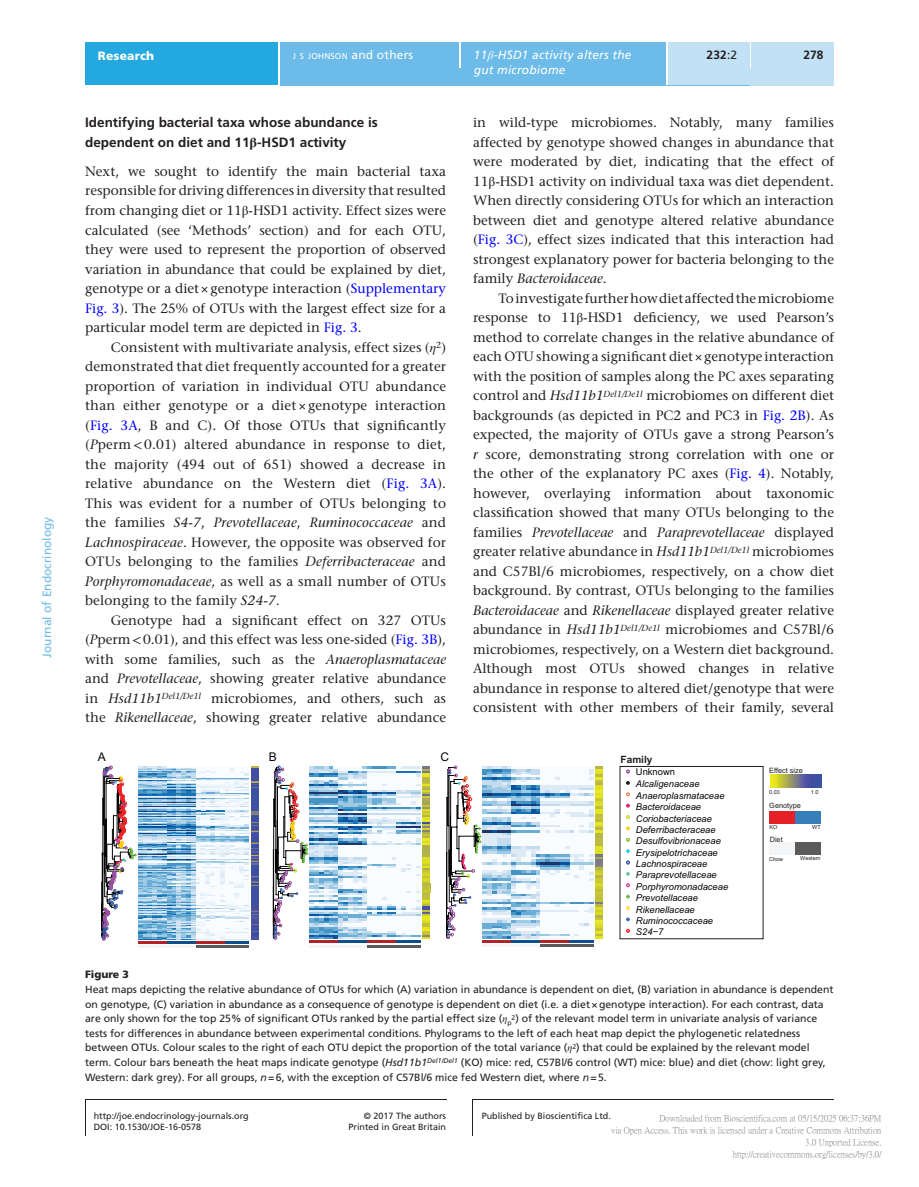
<style>
.page{position:relative;width:919px;height:1187px;background:#fff}
.page>*{position:absolute;margin:0;border:0;box-sizing:border-box;transform-origin:0 0}
.TXI{font:500 13.5px/19.5px "Stone Serif Std";color:#231f20;text-align:justify}
.TXT{font:500 13.5px/19.5px "Stone Serif Std";color:#231f20;text-align:justify}
.t1{font:700 13.5px/19.5px "Frutiger LT Std";color:#231f20}
.t2{font:italic 12px "Frutiger LT Std";letter-spacing:.015em;color:#fff}
.t3{font:12px "Frutiger LT Std";color:#6cbbe8}
.t4{font:900 12px "Frutiger LT Std";letter-spacing:.015em;color:#fff}
.t5{font:700 12px "Frutiger LT Std";letter-spacing:.005em;color:#231f20}
.t6{font:12px "Arial";color:#040504}
.FC{font:10.5px/14.5px "Frutiger LT Std";color:#231f20}
.FC-2{font:900 10.5px "Frutiger LT Std";color:#231f20}
.t7{font:700 10.05px "Arial";color:#201d1e}
.t8{font:italic 9.45px/11.4px "Arial";color:#040504}
.t9{font:9.45px "Arial";color:#040504}
.t10{font:9px/12px "P Ming Li U";color:rgb(0 0 0/.5);text-align:right}
.t11{font:9px/11.2px "Frutiger LT Std";color:#231f20;text-align:right}
.t12{font:8.4px "Frutiger LT Std";letter-spacing:.025em;color:#fff}
.t13{font:7.35px "Arial";color:#201d1e}
.t14{font:5.55px "Arial";color:#201d1e}
.s1{font-size:12px}
.s2{font-family:"STIX General"}
.s3{font-weight:400}
.s4{font-family:"STIX General";font-weight:400}
.s5{color:#00f}
.s6{font-family:"STIX General";font-weight:400;font-style:italic}
.s7{font-style:italic}
.s8{font-family:"STIX General";font-style:italic}
</style>
<div class="page">
<div style="left:85px;top:43px;width:193px;height:42px;background:#23a9e0"></div>
<div style="left:280px;top:51px;width:554px;height:34px;background:#6cbbe8"></div>
<div style="left:280px;top:43px;width:179px;height:8px;background:#6cbbe8"></div>
<hr style="left:459px;top:43px;width:2px;height:25px;background:#fff">
<div style="left:461px;top:43px;width:205px;height:42px;background:#6cbbe8"></div>
<hr style="left:666px;top:43px;width:1px;height:42px;background:#fff">
<div style="left:667px;top:43px;width:83px;height:42px;background:#c2e1f5"></div>
<div style="left:750px;top:68px;width:84px;height:17px;background:#c2e1f5"></div>
<svg style="left:750px;top:51px;width:1px;height:17px"></svg>
<div style="left:751px;top:43px;width:83px;height:25px;background:#c2e1f5"></div>
<hr style="left:85px;top:1099px;width:1px;height:36px;background:#231f20">
<hr style="left:472px;top:1099px;width:1px;height:36px;background:#231f20">
<hr style="left:85px;top:1099px;width:362px;height:1px;background:#231f20">
<hr style="left:472px;top:1099px;width:362px;height:1px;background:#231f20">
<svg style="left:102px;top:765px;width:156px;height:182px"></svg>
<svg style="left:273px;top:765px;width:157px;height:182px"></svg>
<svg style="left:446px;top:765px;width:157px;height:182px"></svg>
<svg style="left:770px;top:774px;width:6px;height:13px"></svg>
<svg style="left:776px;top:774px;width:29px;height:13px"></svg>
<svg style="left:805px;top:774px;width:16px;height:13px"></svg>
<div style="left:769px;top:810px;width:26px;height:13px;background:#e32127"></div>
<div style="left:795px;top:810px;width:25px;height:13px;background:#377fba"></div>
<div style="left:769px;top:842px;width:26px;height:13px;background:#f4f5f6"></div>
<div style="left:795px;top:842px;width:25px;height:13px;background:#5a5b5a"></div>
<svg style="left:626px;top:883px;width:3px;height:4px"></svg>
<p class="t3" style="left:40px;top:657px;width:142px;rotate:-90deg">Journal of Endocrinology</p>
<p class="t12" style="left:293px;top:51px;width:122px">J S JOHNSON <span class="s1">and others</span></p>
<p class="t4" style="left:98px;top:48px;width:58px">Research</p>
<p class="t2" style="left:474px;top:48px;width:159px">11<span class="s2">β</span>-HSD1 activity alters the</p>
<p class="t5" style="left:803px;top:48px;width:22px">278</p>
<p class="t2" style="left:474px;top:63px;width:93px">gut microbiome</p>
<p class="t5" style="left:706px;top:48px;width:32px">232<span class="s3">:2</span></p>
<h2 class="t1" style="left:85px;top:113px;width:294px">Identifying bacterial taxa whose abundance is dependent on diet and 11<span class="s2">β</span>-HSD1 activity</h2>
<p class="TXT" style="left:85px;top:161px;width:362px">Next, we sought to identify the main bacterial taxa responsible for driving differences in diversity that resulted from changing diet or 11<span class="s4">β</span>-HSD1 activity. Effect sizes were calculated (see ‘Methods’ section) and for each OTU, they were used to represent the proportion of observed variation in abundance that could be explained by diet, genotype or a diet×genotype interaction (<span class="s5">Supplementary Fig. 3</span>). The 25% of OTUs with the largest effect size for a particular model term are depicted in <span class="s5">Fig. 3</span>.</p>
<p class="TXI" style="left:85px;top:337px;width:362px;text-indent:26px">Consistent with multivariate analysis, effect sizes (<span class="s6">η</span><sup>2</sup>) demonstrated that diet frequently accounted for a greater proportion of variation in individual OTU abundance than either genotype or a diet × genotype interaction (<span class="s5">Fig. 3A</span>, B and C). Of those OTUs that significantly (<span class="s7">P</span>perm<span class="s4">&lt;</span>0.01) altered abundance in response to diet, the majority (494 out of 651) showed a decrease in relative abundance on the Western diet (<span class="s5">Fig. 3A</span>).<br>This was evident for a number of OTUs belonging to the families <span class="s7">S4-7</span>, <span class="s7">Prevotellaceae</span>, <span class="s7">Ruminococcaceae</span> and <span class="s7">Lachnospiraceae</span>. However, the opposite was observed for OTUs belonging to the families <span class="s7">Deferribacteraceae</span> and <span class="s7">Porphyromonadaceae</span>, as well as a small number of OTUs belonging to the family <span class="s7">S24-7</span>.</p>
<p class="TXI" style="left:85px;top:610px;width:362px;text-indent:26px">Genotype had a significant effect on 327 OTUs (<span class="s7">P</span>perm<span class="s4">&lt;</span>0.01), and this effect was less one-sided (<span class="s5">Fig. 3B</span>), with some families, such as the <span class="s7">Anaeroplasmataceae </span>and <span class="s7">Prevotellaceae</span>, showing greater relative abundance in <span class="s7">Hsd11b1</span><sup>Del1/De1l</sup> microbiomes, and others, such as the <span class="s7">Rikenellaceae</span>, showing greater relative abundance</p>
<p class="TXI" style="left:473px;top:113px;width:362px">in wild-type microbiomes. Notably, many families affected by genotype showed changes in abundance that were moderated by diet, indicating that the effect of 11<span class="s4">β</span>-HSD1 activity on individual taxa was diet dependent.<br>When directly considering OTUs for which an interaction between diet and genotype altered relative abundance (<span class="s5">Fig. 3C</span>), effect sizes indicated that this interaction had strongest explanatory power for bacteria belonging to the family <span class="s7">Bacteroidaceae</span>.</p>
<p class="TXI" style="left:473px;top:288px;width:362px;text-indent:26px">To investigate further how diet affected the microbiome response to 11<span class="s4">β</span>-HSD1 deficiency, we used Pearson’s method to correlate changes in the relative abundance of each OTU showing a significant diet×genotype interaction with the position of samples along the PC axes separating control and <span class="s7">Hsd11b1</span><sup>Del1/De1l</sup> microbiomes on different diet backgrounds (as depicted in PC2 and PC3 in <span class="s5">Fig. 2B</span>). As expected, the majority of OTUs gave a strong Pearson’s <span class="s7">r</span> score, demonstrating strong correlation with one or the other of the explanatory PC axes (<span class="s5">Fig. 4</span>). Notably, however, overlaying information about taxonomic classification showed that many OTUs belonging to the families <span class="s7">Prevotellaceae</span> and <span class="s7">Paraprevotellaceae</span> displayed greater relative abundance in <span class="s7">Hsd11b1</span><sup>Del1/De1l</sup> microbiomes and C57Bl/6 microbiomes, respectively, on a chow diet background. By contrast, OTUs belonging to the families <span class="s7">Bacteroidaceae</span> and <span class="s7">Rikenellaceae</span> displayed greater relative abundance in <span class="s7">Hsd11b1</span><sup>Del1/De1l</sup> microbiomes and C57Bl/6 microbiomes, respectively, on a Western diet background.<br>Although most OTUs showed changes in relative abundance in response to altered diet/genotype that were consistent with other members of their family, several</p>
<p class="t6" style="left:98px;top:749px;width:10px">A</p>
<p class="t6" style="left:269px;top:749px;width:10px">B</p>
<p class="t6" style="left:440px;top:749px;width:10px">C</p>
<p class="t7" style="left:620px;top:752px;width:33px">Family</p>
<p class="t9" style="left:636px;top:765px;width:41px">Unknown</p>
<p class="t8" style="left:636px;top:789px;width:94px">Anaeroplasmataceae<br>Bacteroidaceae<br>Coriobacteriaceae<br>Deferribacteraceae<br>Desulfovibrionaceae<br>Erysipelotrichaceae<br>Lachnospiraceae<br>Paraprevotellaceae<br>Porphyromonadaceae<br>Prevotellaceae<br>Rikenellaceae<br>Ruminococcaceae<br>S24−7</p>
<p class="t8" style="left:636px;top:778px;width:65px">Alcaligenaceae</p>
<p class="t13" style="left:769px;top:765px;width:35px">Effect size</p>
<p class="t14" style="left:769px;top:788px;width:12px">0.03</p>
<p class="t14" style="left:810px;top:788px;width:9px">1.0</p>
<p class="t13" style="left:769px;top:801px;width:33px">Genotype</p>
<p class="t14" style="left:769px;top:822px;width:9px">KO</p>
<p class="t14" style="left:812px;top:822px;width:10px">WT</p>
<p class="t13" style="left:769px;top:834px;width:14px">Diet</p>
<p class="t14" style="left:769px;top:854px;width:15px">Chow</p>
<p class="t14" style="left:800px;top:854px;width:22px">Western</p>
<p class="FC-2" style="left:85px;top:968px;width:45px">Figure 3</p>
<p class="FC" style="left:85px;top:981px;width:750px">Heat maps depicting the relative abundance of OTUs for which (A) variation in abundance is dependent on diet, (B) variation in abundance is dependent on genotype, (C) variation in abundance as a consequence of genotype is dependent on diet (i.e. a diet×genotype interaction). For each contrast, data are only shown for the top 25% of significant OTUs ranked by the partial effect size (<span class="s8">η</span><sub>p</sub><sup>2</sup>) of the relevant model term in univariate analysis of variance tests for differences in abundance between experimental conditions. Phylograms to the left of each heat map depict the phylogenetic relatedness between OTUs. Colour scales to the right of each OTU depict the proportion of the total variance (<span class="s8">η</span><sup>2</sup>) that could be explained by the relevant model term. Colour bars beneath the heat maps indicate genotype (<span class="s7">Hsd11b1</span><sup>Del1/Del1</sup> (KO) mice: red, C57Bl/6 control (WT) mice: blue) and diet (chow: light grey, Western: dark grey). For all groups, <span class="s7">n</span>=6, with the exception of C57Bl/6 mice fed Western diet, where <span class="s7">n</span>=5.</p>
<p class="t10" style="left:611px;top:1112px;width:272px">Downloaded from Bioscientifica.com at 05/15/2025 06:37:36PM<br>via Open Access. This work is licensed under a Creative Commons Attribution 3.0 Unported License.<br>http://creativecommons.org/licenses/by/3.0/</p>
<p class="t11" style="left:94px;top:1110px;width:157px">http://joe.endocrinology-journals.org</p>
<p class="t11" style="left:348px;top:1110px;width:99px">© 2017 The authors<br>Printed in Great Britain</p>
<p class="t11" style="left:482px;top:1110px;width:131px">Published by Bioscientifica Ltd.</p>
<p class="t11" style="left:94px;top:1121px;width:109px">DOI: 10.1530/JOE-16-0578</p>
</div>
